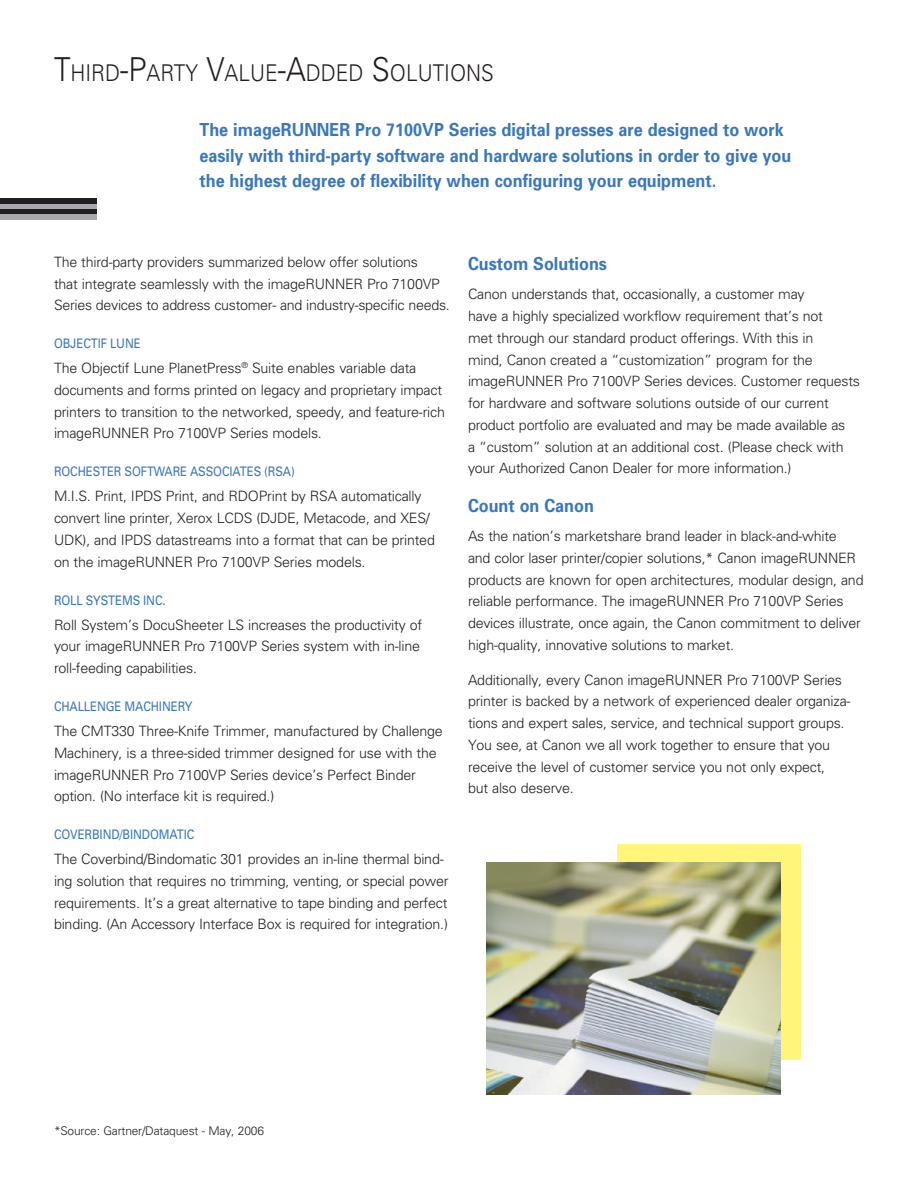
<style>
.page{position:relative;width:918px;height:1188px;background:#fff}
.page>*{position:absolute;margin:0;border:0;box-sizing:border-box;transform-origin:0 0}
.t1{font:300 23.1px "Univers";color:#231f20;scale:.9 1}
.t2{font:700 18px/25.5px "Univers";color:#3977bc;scale:.9 1}
.t3{font:300 14.25px/21.8px "Univers";letter-spacing:-.015em;color:#231f20}
.t4{font:13.2px "Univers";letter-spacing:-.01em;color:#3977bc;scale:.87 1}
.t5{font:300 12px "Univers";letter-spacing:-.015em;color:#231f20}
.s1{font-size:33px}
</style>
<div class="page">
<div style="left:617px;top:844px;width:184px;height:216px;background:#fff57a"></div>
<div style="left:56px;top:214px;width:40px;height:5px;background:#a8a9ad"></div>
<div style="left:56px;top:209px;width:40px;height:5px;background:#231f20"></div>
<div style="left:56px;top:204px;width:40px;height:5px;background:#a8a9ad"></div>
<div style="left:56px;top:199px;width:40px;height:5px;background:#231f20"></div>
<div style="left:0;top:214px;width:56px;height:5px;background:#a8a9ad"></div>
<div style="left:0;top:209px;width:56px;height:5px;background:#231f20"></div>
<div style="left:0;top:204px;width:56px;height:5px;background:#a8a9ad"></div>
<div style="left:0;top:199px;width:56px;height:5px;background:#231f20"></div>
<img style="left:486px;top:862px;width:294px;height:233px">
<h1 class="t1" style="left:54px;top:59px;width:488px"><span class="s1">T</span>HIR D<span class="s1">-P</span>ARTY <span class="s1">V</span>ALU E<span class="s1">-A</span>DDED <span class="s1">S</span>OLUTIONS</h1>
<p class="t2" style="left:200px;top:116px;width:659px">The imageRUNNER Pro 7100VP Series digital presses are designed to work easily with third-party software and hardware solutions in order to give you the highest degree of flexibility when configuring your equipment.</p>
<p class="t3" style="left:54px;top:250px;width:397px">The third-party providers summarized below offer solutions<br>that integrate seamlessly with the imageRUNNER Pro 7100VP<br>Series devices to address customer- and industry-specific needs.</p>
<p class="t4" style="left:54px;top:335px;width:101px">OBJECTIF LUNE</p>
<p class="t3" style="left:54px;top:357px;width:392px">The Objectif Lune PlanetPress<sup>®</sup> Suite enables variable data documents and forms printed on legacy and proprietary impact printers to transition to the networked, speedy, and feature-rich imageRUNNER Pro 7100VP Series models.</p>
<p class="t4" style="left:54px;top:464px;width:278px">ROCHESTER SOFTWARE ASSOCIATES (RSA)</p>
<p class="t3" style="left:54px;top:485px;width:382px">M.I.S. Print, IPDS Print, and RDOPrint by RSA automatically convert line printer, Xerox LCDS (DJDE, Metacode, and XES/ UDK), and IPDS datastreams into a format that can be printed on the imageRUNNER Pro 7100VP Series models.</p>
<p class="t4" style="left:54px;top:592px;width:130px">ROLL SYSTEMS I NC.</p>
<p class="t3" style="left:54px;top:613px;width:370px">Roll System’s DocuSheeter LS increases the productivity of your imageRUNNER Pro 7100VP Series system with in-line roll-feeding capabilities.</p>
<p class="t4" style="left:54px;top:698px;width:161px">CHALLENGE MACHINERY</p>
<p class="t3" style="left:54px;top:720px;width:390px">The CMT330 Three-Knife Trimmer, manufactured by Challenge Machinery, is a three-sided trimmer designed for use with the imageRUNNER Pro 7100VP Series device’s Perfect Binder option. (No interface kit is required.)</p>
<p class="t4" style="left:54px;top:826px;width:162px">COVERBIND/BINDOMATIC</p>
<p class="t3" style="left:54px;top:848px;width:396px">The Coverbind/Bindomatic 301 provides an in-line thermal bind&shy;ing solution that requires no trimming, venting, or special power requirements. It’s a great alternative to tape binding and perfect binding. (An Accessory Interface Box is required for integration.)</p>
<p class="t2" style="left:468px;top:250px;width:156px">Custom Solutions</p>
<p class="t3" style="left:468px;top:283px;width:394px">Canon understands that, occasionally, a customer may<br>have a highly specialized workflow requirement that’s not<br>met through our standard product offerings. With this in<br>mind, Canon created a “customization” program for the imageRUNNER Pro 7100VP Series devices. Customer requests for hardware and software solutions outside of our current product portfolio are evaluated and may be made available as<br>a “custom” solution at an additional cost. (Please check with your Authorized Canon Dealer for more information.)</p>
<p class="t2" style="left:468px;top:492px;width:142px">Count on Canon</p>
<p class="t3" style="left:468px;top:525px;width:397px">As the nation’s marketshare brand leader in black-and-white<br>and color laser printer/copier solutions,* Canon imageRUNNER products are known for open architectures, modular design, and reliable performance. The imageRUNNER Pro 7100VP Series devices illustrate, once again, the Canon commitment to deliver high-quality, innovative solutions to market.</p>
<p class="t3" style="left:468px;top:668px;width:384px">Additionally, every Canon imageRUNNER Pro 7100VP Series printer is backed by a network of experienced dealer organiza&shy;tions and expert sales, service, and technical support groups.<br>You see, at Canon we all work together to ensure that you receive the level of customer service you not only expect,<br>but also deserve.</p>
<p class="t5" style="left:54px;top:1123px;width:212px">*Source: Gartner/Dataquest - May, 2006</p>
</div>
